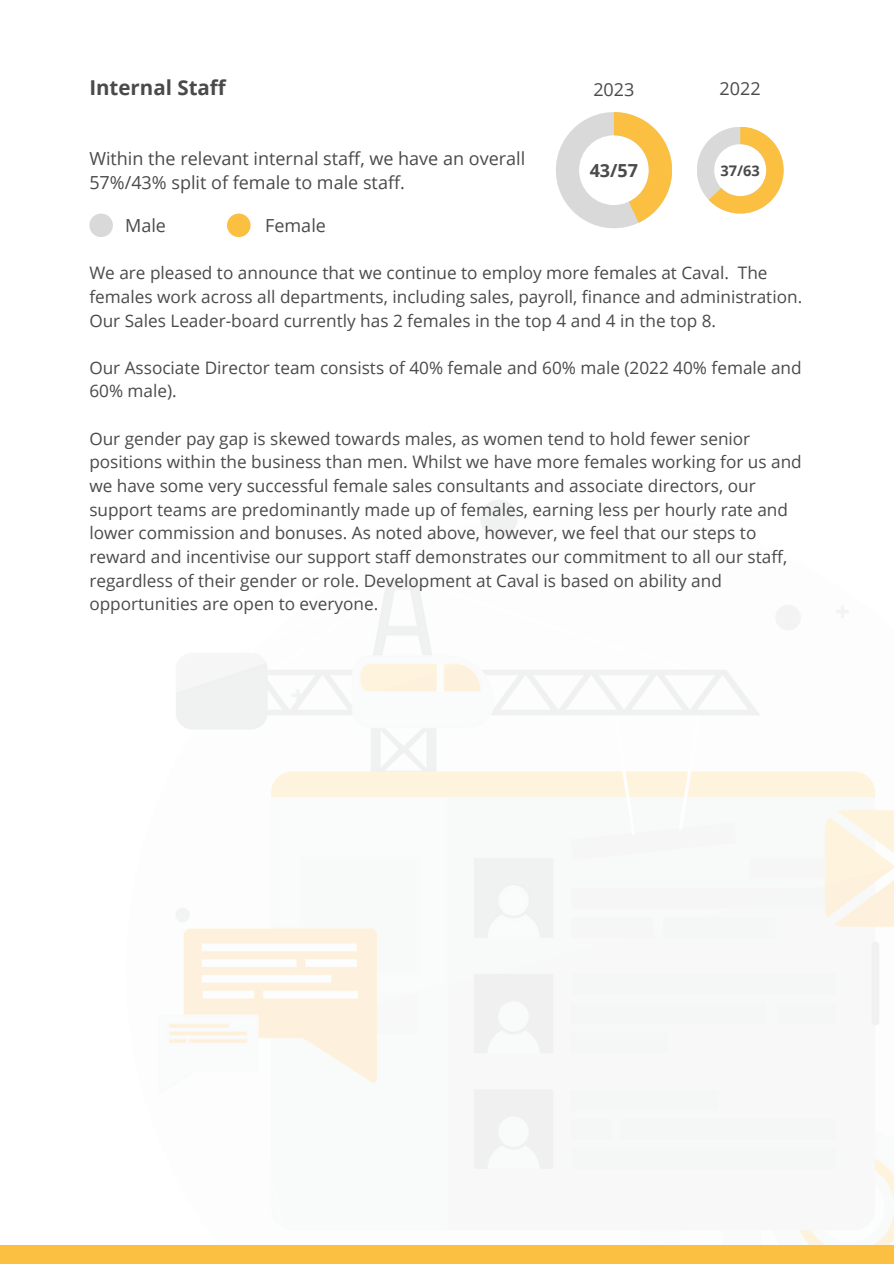
<style>
.page{position:relative;width:894px;height:1264px;background:#fff}
.page>*{position:absolute;margin:0;border:0;box-sizing:border-box;transform-origin:0 0}
.t1{font:700 20.55px "Open Sans";color:#4a4a4a}
.t2{font:18px/24.8px "Open Sans";color:#4a4a4a}
.t3{font:700 18px "Open Sans";color:#4a4a4a}
.t4{font:17.25px/23.7px "Open Sans";color:#4a4a4a}
.t5{font:700 14.55px "Open Sans";color:#4a4a4a}
</style>
<div class="page">
<svg style="left:556px;top:112px;width:116px;height:116px"></svg>
<svg style="left:697px;top:127px;width:86px;height:86px"></svg>
<div style="left:89px;top:213px;width:24px;height:24px;background:#d9d9d9;border-radius:50%"></div>
<img style="left:169px;top:500px;width:724px;height:745px">
<div style="left:227px;top:213px;width:23px;height:24px;background:#fbbf42;border-radius:50%"></div>
<div style="left:0;top:1245px;width:893px;height:18px;background:#fbbf42"></div>
<h1 class="t1" style="left:89px;top:73px;width:138px">Internal Staff</h1>
<h3 class="t2" style="left:89px;top:145px;width:437px">Within the relevant internal staff, we have an overall<br>57%/43% split of female to male staff.</h3>
<h3 class="t2" style="left:125px;top:213px;width:42px">Male</h3>
<h3 class="t2" style="left:265px;top:213px;width:62px">Female</h3>
<p class="t2" style="left:593px;top:77px;width:43px">2023</p>
<h3 class="t2" style="left:719px;top:76px;width:43px">2022</h3>
<h3 class="t3" style="left:589px;top:158px;width:50px">43/57</h3>
<h2 class="t5" style="left:720px;top:160px;width:41px">37/63</h2>
<h3 class="t4" style="left:89px;top:261px;width:714px">We are pleased to announce that we continue to employ more females at Caval. The females work across all departments, including sales, payroll, finance and administration.<br>Our Sales Leader-board currently has 2 females in the top 4 and 4 in the top 8.</h3>
<h3 class="t4" style="left:89px;top:355px;width:713px">Our Associate Director team consists of 40% female and 60% male (2022 40% female and<br>60% male).</h3>
<h3 class="t4" style="left:89px;top:426px;width:713px">Our gender pay gap is skewed towards males, as women tend to hold fewer senior positions within the business than men. Whilst we have more females working for us and we have some very successful female sales consultants and associate directors, our support teams are predominantly made up of females, earning less per hourly rate and lower commission and bonuses. As noted above, however, we feel that our steps to reward and incentivise our support staff demonstrates our commitment to all our staff, regardless of their gender or role. Development at Caval is based on ability and opportunities are open to everyone.</h3>
</div>
